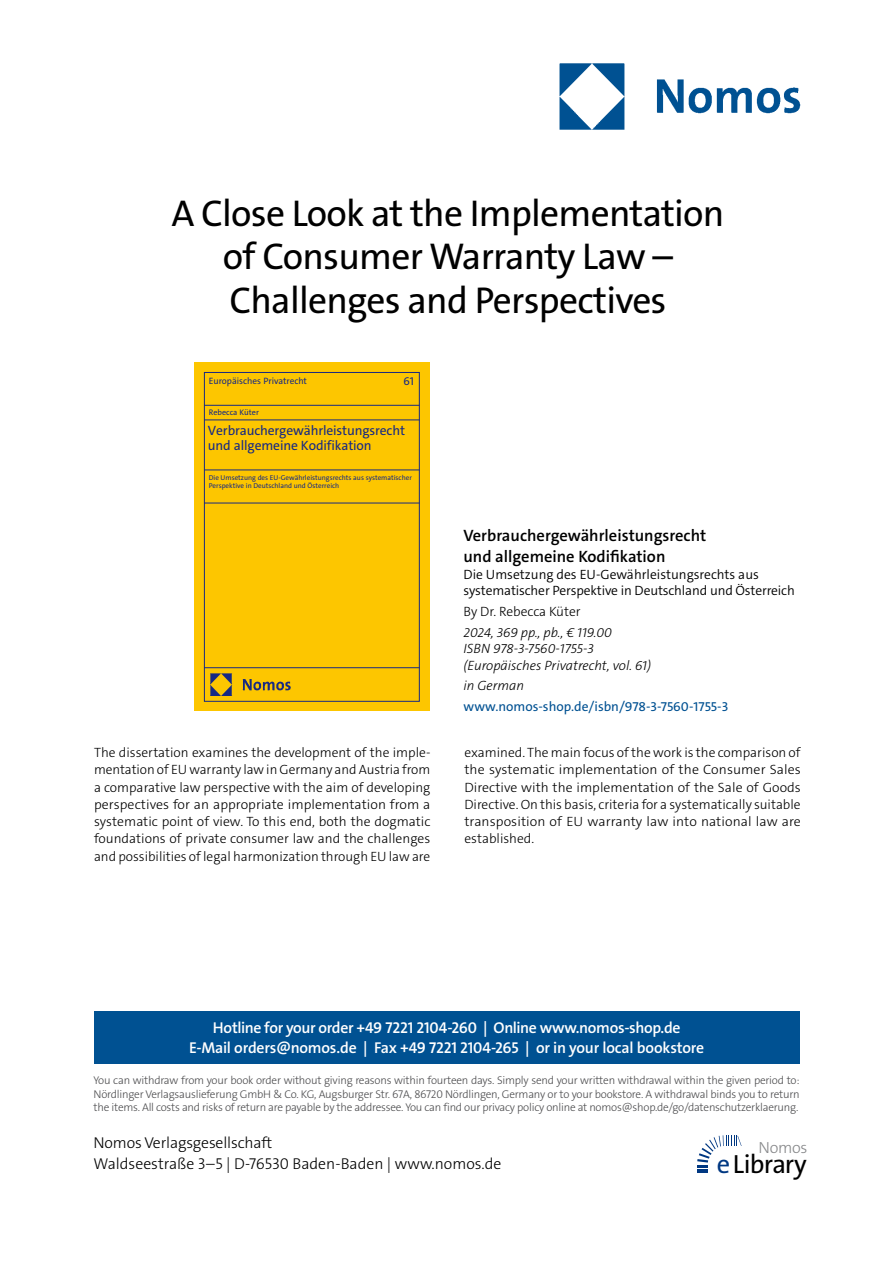
<style>
.page{position:relative;width:893px;height:1263px;background:#fff}
.page>*{position:absolute;margin:0;border:0;box-sizing:border-box;transform-origin:0 0}
.t1{font:37.5px/43.5px "The Sans Os F";letter-spacing:-.02em;color:#000;text-align:center}
.t2{font:26.4px "The Sans Os F";letter-spacing:-.03em;color:#000}
.t3{font:600 16.5px/21px "The Sans C5";color:#000}
.t4{font:300 16.2px "The Sans Os F";letter-spacing:-.02em;color:#87888a}
.t5{font:600 15.75px/21px "The Sans Os F";letter-spacing:-.02em;color:#fff;text-align:center}
.t6{font:300 15.75px/21px "The Sans Os F";color:#000}
.t7{font:300 13.5px/17.2px "The Sans C5";color:#000;text-align:justify}
.t8{font:300 13.5px/16.5px "The Sans C5";letter-spacing:-.01em;color:#000}
.t9{font:italic 300 13.5px/16.5px "The Sans C5";color:#000}
.t10{font:13.5px/15.1px "The Sans C5";letter-spacing:-.01em;color:#172983}
.t11{font:13.5px "The Sans C5";color:#005192}
.t12{font:11.4px "The Sans C5";color:#172983}
.t13{font:300 11.25px/13.5px "The Sans Os F";letter-spacing:-.02em;color:#4b4b4d;text-align:justify}
.t14{font:9.3px "The Sans C5";color:#172983}
.t15{font:8.1px "The Sans C5";color:#172983}
.t16{font:7.05px/8.4px "The Sans C5";color:#172983}
.s1{color:#003882}
</style>
<div class="page">
<div style="left:94px;top:1011px;width:705px;height:52px;background:#005192"></div>
<svg style="left:697px;top:1135px;width:45px;height:38px"></svg>
<img style="left:559px;top:63px;width:242px;height:67px">
<div style="left:194px;top:362px;width:236px;height:349px;background:#fdc600"></div>
<div style="left:204px;top:372px;width:216px;height:329px;border:1px solid #172983"></div>
<hr style="left:204px;top:405px;width:216px;height:1px;background:#172983">
<hr style="left:204px;top:420px;width:216px;height:1px;background:#172983">
<hr style="left:204px;top:470px;width:216px;height:1px;background:#172983">
<hr style="left:204px;top:503px;width:216px;height:1px;background:#172983">
<hr style="left:204px;top:667px;width:216px;height:1px;background:#172983">
<img style="left:210px;top:673px;width:81px;height:22px">
<h1 class="t1" style="left:171px;top:195px;width:555px">A Close Look at the Implementation of Consumer Warranty Law –<br>Challenges and Perspectives</h1>
<p class="t14" style="left:209px;top:374px;width:100px">Europäisches Privatrecht</p>
<p class="t12" style="left:404px;top:374px;width:12px">61</p>
<p class="t10" style="left:208px;top:422px;width:199px">Verbrauchergewährleistungsrecht und allgemeine Kodifikation</p>
<p class="t15" style="left:209px;top:407px;width:52px">Rebecca Küter</p>
<p class="t16" style="left:209px;top:473px;width:205px">Die Umsetzung des EU-Gewährleistungsrechts aus systematischer<br>Perspektive in Deutschland und Österreich</p>
<p class="t3" style="left:463px;top:525px;width:244px">Verbrauchergewährleistungsrecht und allgemeine Kodifikation</p>
<p class="t8" style="left:463px;top:566px;width:333px">Die Umsetzung des EU-Gewährleistungsrechts aus systematischer Perspektive in Deutschland und Österreich</p>
<p class="t7" style="left:463px;top:603px;width:119px">By Dr. Rebecca Küter</p>
<p class="t9" style="left:463px;top:624px;width:189px">2024, 369 pp., pb., € 119.00<br>ISBN 978-3-7560-1755-3 (Europäisches Privatrecht, vol. 61)</p>
<p class="t9" style="left:463px;top:678px;width:62px">in German</p>
<p class="t11" style="left:463px;top:698px;width:266px">www.nomos-shop.de/isbn/978-3-7560-1755-3</p>
<p class="t7" style="left:94px;top:744px;width:338px">The dissertation examines the development of the imple&shy;mentation of EU warranty law in Germany and Austria from a comparative law perspective with the aim of developing perspectives for an appropriate implementation from a systematic point of view. To this end, both the dogmatic foundations of private consumer law and the challenges and possibilities of legal harmonization through EU law are</p>
<p class="t7" style="left:464px;top:744px;width:338px">examined. The main focus of the work is the comparison of the systematic implementation of the Consumer Sales Directive with the implementation of the Sale of Goods Directive. On this basis, criteria for a systematically suitable transposition of EU warranty law into national law are established.</p>
<p class="t5" style="left:189px;top:1017px;width:517px">Hotline for your order +49 7221 2104-260 | Online www.nomos-shop.de<br>E-Mail orders@nomos.de | Fax +49 7221 2104-265 | or in your local bookstore</p>
<p class="t13" style="left:94px;top:1074px;width:708px">You can withdraw from your book order without giving reasons within fourteen days. Simply send your written withdrawal within the given period to:<br>Nördlinger Verlagsauslieferung GmbH &amp; Co. KG, Augsburger Str. 67A, 86720 Nördlingen, Germany or to your bookstore. A withdrawal binds you to return the items. All costs and risks of return are payable by the addressee. You can find our privacy policy online at nomos@shop.de/go/datenschutzerklaerung.</p>
<p class="t6" style="left:94px;top:1133px;width:409px">Nomos Verlagsgesellschaft<br>Waldseestraße 3–5 | D-76530 Baden-Baden | www.nomos.de</p>
<p class="t4" style="left:758px;top:1137px;width:51px">Nomos</p>
<h2 class="t2" style="left:717px;top:1153px;width:91px"><span class="s1">e</span>Library</h2>
</div>
